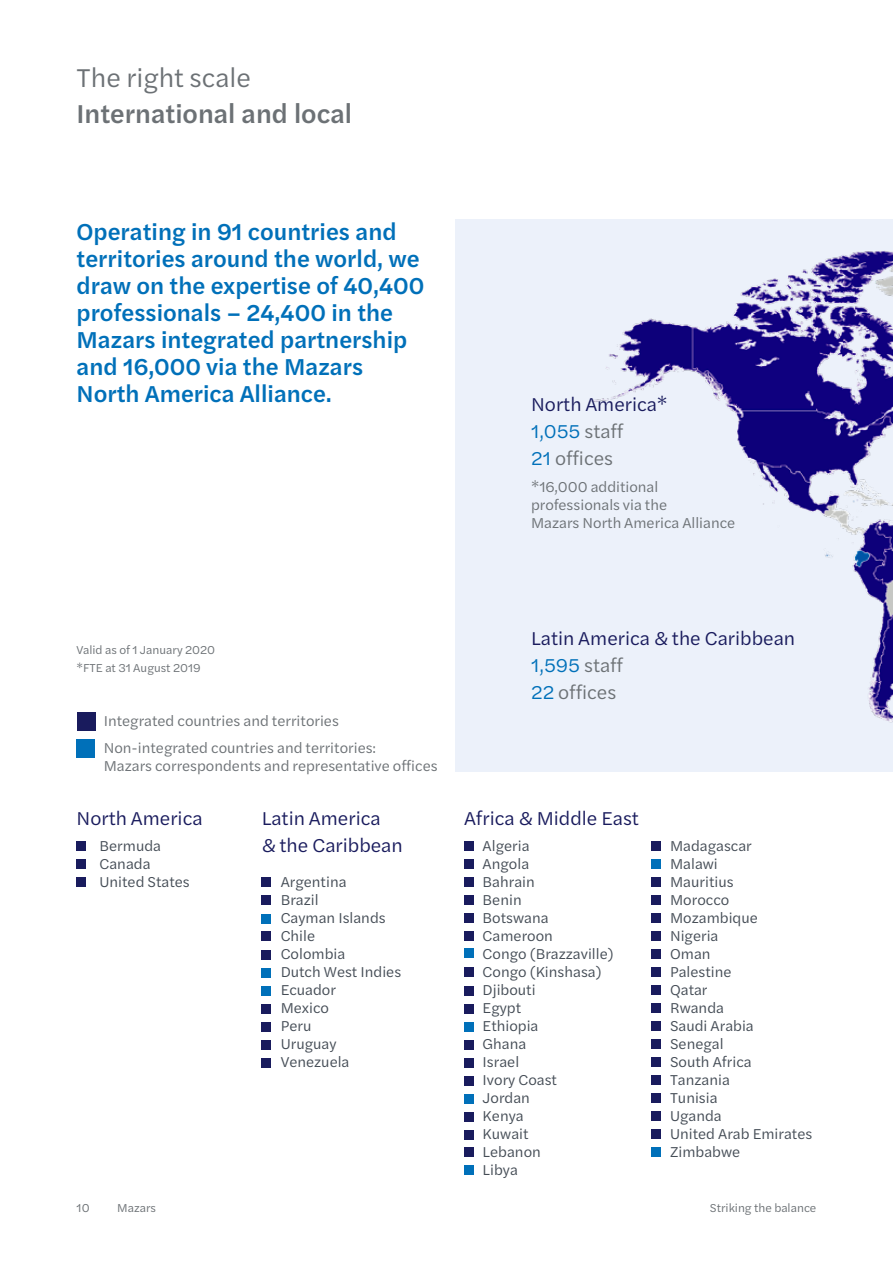
<style>
.page{position:relative;width:893px;height:1263px;background:#fff}
.page>*{position:absolute;margin:0;border:0;box-sizing:border-box;transform-origin:0 0}
.t1{font:500 27px "Halyard Text";color:#6c7175}
.t2{font:27px "Halyard Text";color:#6c7175}
.t3{font:500 24px/27px "Halyard Text";color:#0070b9}
.t4{font:19.5px/27px "Halyard Text";color:#191b5d}
.t5{font:15px/18px "Halyard Text";color:#444c55}
.t6{font:15px/18px "Halyard Text";color:#6c7175}
.t7{font:12px/18px "Halyard Text";color:#6c7175}
.s1{color:#0070b9}
.s2{color:#6c7175}
</style>
<div class="page">
<div style="left:77px;top:841px;width:9px;height:10px;background:#191b5d"></div>
<div style="left:464px;top:841px;width:10px;height:10px;background:#191b5d"></div>
<div style="left:651px;top:841px;width:10px;height:10px;background:#191b5d"></div>
<div style="left:261px;top:968px;width:10px;height:9px;background:#0070b9"></div>
<div style="left:464px;top:967px;width:10px;height:9px;background:#191b5d"></div>
<div style="left:651px;top:949px;width:10px;height:10px;background:#191b5d"></div>
<div style="left:464px;top:1058px;width:10px;height:10px;background:#191b5d"></div>
<div style="left:651px;top:1057px;width:10px;height:10px;background:#191b5d"></div>
<div style="left:261px;top:913px;width:10px;height:10px;background:#0070b9"></div>
<div style="left:464px;top:895px;width:10px;height:10px;background:#191b5d"></div>
<div style="left:651px;top:895px;width:10px;height:10px;background:#191b5d"></div>
<div style="left:261px;top:1022px;width:10px;height:10px;background:#191b5d"></div>
<div style="left:464px;top:1004px;width:10px;height:9px;background:#191b5d"></div>
<div style="left:651px;top:1003px;width:10px;height:10px;background:#191b5d"></div>
<div style="left:464px;top:1112px;width:10px;height:9px;background:#191b5d"></div>
<div style="left:651px;top:1111px;width:10px;height:10px;background:#191b5d"></div>
<div style="left:77px;top:859px;width:9px;height:10px;background:#191b5d"></div>
<div style="left:261px;top:877px;width:10px;height:10px;background:#191b5d"></div>
<div style="left:464px;top:859px;width:10px;height:10px;background:#191b5d"></div>
<div style="left:651px;top:859px;width:10px;height:10px;background:#0070b9"></div>
<div style="left:261px;top:986px;width:10px;height:9px;background:#0070b9"></div>
<div style="left:464px;top:948px;width:10px;height:10px;background:#0070b9"></div>
<div style="left:651px;top:967px;width:10px;height:10px;background:#191b5d"></div>
<div style="left:464px;top:1076px;width:10px;height:10px;background:#191b5d"></div>
<div style="left:651px;top:1075px;width:10px;height:10px;background:#191b5d"></div>
<div style="left:261px;top:931px;width:10px;height:10px;background:#191b5d"></div>
<div style="left:464px;top:913px;width:10px;height:10px;background:#191b5d"></div>
<div style="left:651px;top:913px;width:10px;height:10px;background:#191b5d"></div>
<div style="left:261px;top:1040px;width:10px;height:10px;background:#191b5d"></div>
<div style="left:464px;top:1022px;width:10px;height:9px;background:#0070b9"></div>
<div style="left:651px;top:1021px;width:10px;height:10px;background:#191b5d"></div>
<div style="left:464px;top:1129px;width:10px;height:10px;background:#191b5d"></div>
<div style="left:651px;top:1129px;width:10px;height:10px;background:#191b5d"></div>
<div style="left:77px;top:877px;width:9px;height:10px;background:#191b5d"></div>
<div style="left:261px;top:895px;width:10px;height:10px;background:#191b5d"></div>
<div style="left:464px;top:877px;width:10px;height:10px;background:#191b5d"></div>
<div style="left:651px;top:877px;width:10px;height:10px;background:#191b5d"></div>
<div style="left:261px;top:1004px;width:10px;height:9px;background:#191b5d"></div>
<div style="left:464px;top:986px;width:10px;height:9px;background:#191b5d"></div>
<div style="left:651px;top:985px;width:10px;height:10px;background:#191b5d"></div>
<div style="left:464px;top:1094px;width:10px;height:9px;background:#0070b9"></div>
<div style="left:651px;top:1093px;width:10px;height:10px;background:#191b5d"></div>
<div style="left:261px;top:950px;width:10px;height:9px;background:#191b5d"></div>
<div style="left:464px;top:931px;width:10px;height:10px;background:#191b5d"></div>
<div style="left:651px;top:931px;width:10px;height:10px;background:#191b5d"></div>
<div style="left:261px;top:1058px;width:10px;height:10px;background:#191b5d"></div>
<div style="left:464px;top:1040px;width:10px;height:10px;background:#191b5d"></div>
<div style="left:651px;top:1039px;width:10px;height:10px;background:#191b5d"></div>
<div style="left:464px;top:1147px;width:10px;height:10px;background:#191b5d"></div>
<div style="left:651px;top:1147px;width:10px;height:10px;background:#0070b9"></div>
<div style="left:464px;top:1165px;width:10px;height:10px;background:#0070b9"></div>
<div style="left:456px;top:219px;width:437px;height:552px;background:#ecf1fa"></div>
<img style="left:588px;top:250px;width:305px;height:473px">
<div style="left:77px;top:712px;width:18px;height:18px;background:#191b5d"></div>
<div style="left:77px;top:739px;width:18px;height:18px;background:#0070b9"></div>
<div style="left:599px;top:468px;width:58px;height:54px;background:#ecf1fa"></div>
<h1 class="t2" style="left:77px;top:58px;width:176px">The right scale</h1>
<h1 class="t1" style="left:77px;top:94px;width:277px">International and local</h1>
<h2 class="t3" style="left:77px;top:217px;width:349px">Operating in 91 countries and territories around the world, we draw on the expertise of 40,400 professionals – 24,400 in the<br>Mazars integrated partnership and 16,000 via the Mazars<br>North America Alliance.</h2>
<p class="t7" style="left:77px;top:640px;width:140px">Valid as of 1 January 2020 *FTE at 31 August 2019</p>
<p class="t6" style="left:104px;top:707px;width:274px;line-height:27px">Integrated countries and territories<br>Non-integrated countries and territories:</p>
<p class="t6" style="left:104px;top:756px;width:335px">Mazars correspondents and representative offices</p>
<h3 class="t4" style="left:531px;top:390px;width:138px">North America*<br><span class="s1">1,055</span> <span class="s2">staff<br></span><span class="s1">21</span> <span class="s2">offices</span></h3>
<p class="t6" style="left:531px;top:477px;width:206px">*16,000 additional professionals via the<br>Mazars North America Alliance</p>
<h3 class="t4" style="left:531px;top:624px;width:266px">Latin America &amp; the Caribbean<br><span class="s1">1,595</span> <span class="s2">staff<br></span><span class="s1">22</span> <span class="s2">offices</span></h3>
<h3 class="t4" style="left:77px;top:804px;width:128px">North America</h3>
<h3 class="t4" style="left:262px;top:804px;width:120px">Latin America</h3>
<h3 class="t4" style="left:464px;top:804px;width:176px">Africa &amp; Middle East</h3>
<h3 class="t4" style="left:262px;top:831px;width:143px">&amp; the Caribbean</h3>
<p class="t5" style="left:483px;top:836px;width:133px">Algeria<br>Angola<br>Bahrain<br>Benin<br>Botswana<br>Cameroon<br>Congo (Brazzaville)<br>Congo (Kinshasa)<br>Djibouti<br>Egypt<br>Ethiopia<br>Ghana<br>Israel<br>Ivory Coast<br>Jordan<br>Kenya<br>Kuwait<br>Lebanon<br>Libya</p>
<p class="t5" style="left:99px;top:836px;width:92px">Bermuda<br>Canada<br>United States</p>
<p class="t5" style="left:670px;top:836px;width:144px">Madagascar<br>Malawi<br>Mauritius<br>Morocco<br>Mozambique<br>Nigeria<br>Oman<br>Palestine<br>Qatar<br>Rwanda<br>Saudi Arabia<br>Senegal<br>South Africa<br>Tanzania<br>Tunisia<br>Uganda<br>United Arab Emirates<br>Zimbabwe</p>
<p class="t5" style="left:281px;top:872px;width:122px">Argentina<br>Brazil<br>Cayman Islands<br>Chile<br>Colombia<br>Dutch West Indies<br>Ecuador<br>Mexico<br>Peru<br>Uruguay<br>Venezuela</p>
<p class="t7" style="left:77px;top:1198px;width:15px">10</p>
<p class="t7" style="left:117px;top:1198px;width:40px">Mazars</p>
<p class="t7" style="left:710px;top:1198px;width:108px">Striking the balance</p>
</div>
